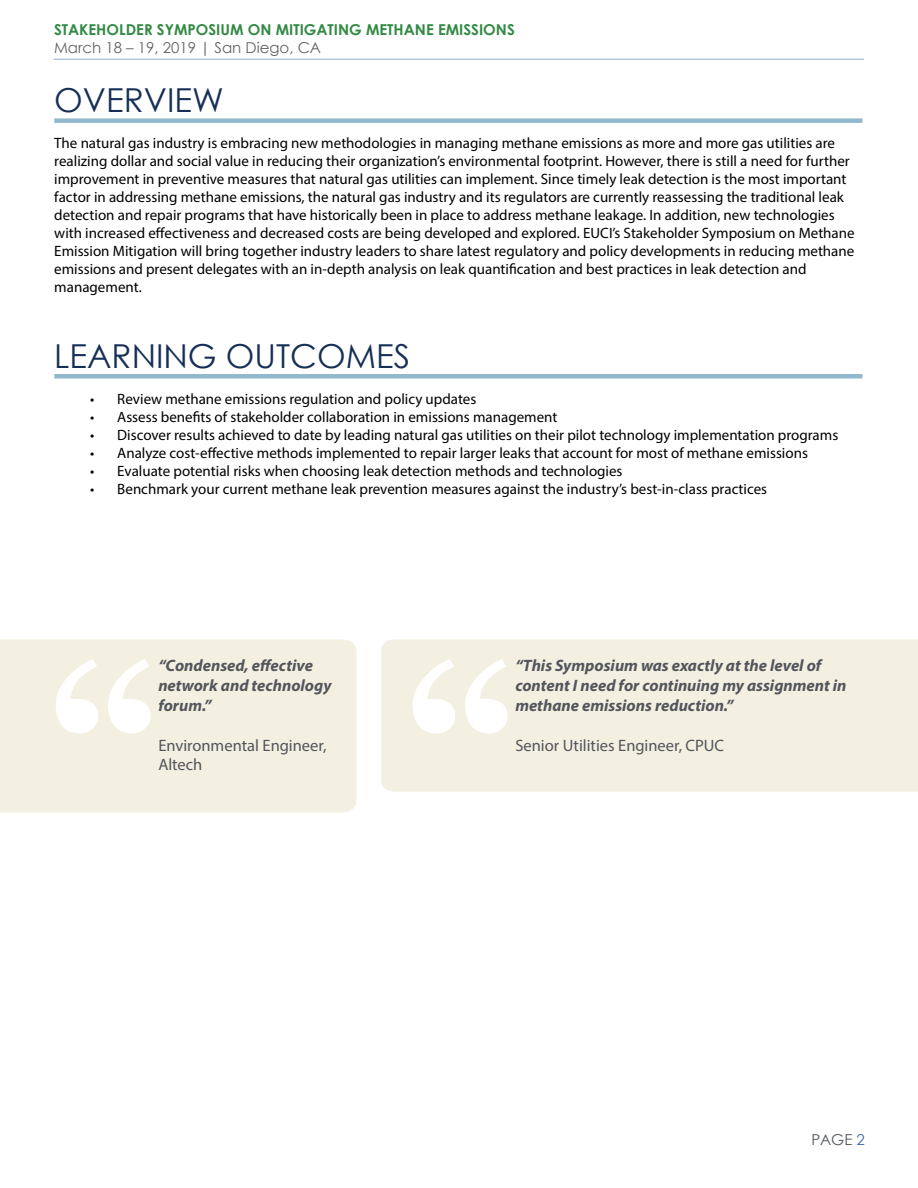
<style>
.page{position:relative;width:918px;height:1188px;background:#fff}
.page>*{position:absolute;margin:0;border:0;box-sizing:border-box;transform-origin:0 0}
.t1{font:33px "Century Gothic";color:#172f57}
.t2{font:italic 700 16.5px/19.8px "Myriad Pro";color:#52555b}
.t3{font:16.5px/19.8px "Myriad Pro";color:#52555b}
.t4{font:15px/18px "Myriad Pro";color:#000}
.t5{font:700 15px "Century Gothic";color:#338a44}
.t6{font:15px "Century Gothic";color:#636365}
.t7{font:15px "Century Gothic";color:#52555b}
.s1{color:#3d6ba7}
</style>
<div class="page">
<hr style="left:54px;top:59px;width:810px;height:1px;background:#3d6ba7">
<div style="left:54px;top:118px;width:808px;height:5px;background:#91b8cd"></div>
<div style="left:54px;top:374px;width:808px;height:5px;background:#91b8cd"></div>
<div style="left:381px;top:639px;width:537px;height:153px;background:#f3f0e1"></div>
<svg style="left:413px;top:659px;width:95px;height:74px"></svg>
<div style="left:0;top:639px;width:356px;height:174px;background:#f3f0e1"></div>
<svg style="left:56px;top:659px;width:95px;height:74px"></svg>
<p class="t5" style="left:54px;top:19px;width:462px">STAKEHOLDER SYMPOSIUM ON MITIGATING METHANE EMISSIONS</p>
<p class="t6" style="left:54px;top:37px;width:268px">March 18 – 19, 2019 | San Diego, CA</p>
<h1 class="t1" style="left:54px;top:77px;width:171px">OVERVIEW</h1>
<p class="t4" style="left:54px;top:134px;width:802px">The natural gas industry is embracing new methodologies in managing methane emissions as more and more gas utilities are realizing dollar and social value in reducing their organization’s environmental footprint. However, there is still a need for further improvement in preventive measures that natural gas utilities can implement. Since timely leak detection is the most important factor in addressing methane emissions, the natural gas industry and its regulators are currently reassessing the traditional leak detection and repair programs that have historically been in place to address methane leakage. In addition, new technologies with increased effectiveness and decreased costs are being developed and explored. EUCI’s Stakeholder Symposium on Methane Emission Mitigation will bring together industry leaders to share latest regulatory and policy developments in reducing methane emissions and present delegates with an in-depth analysis on leak quantification and best practices in leak detection and management.</p>
<h1 class="t1" style="left:54px;top:333px;width:357px">LEARNING OUTCOMES</h1>
<p class="t4" style="left:90px;top:390px;width:388px">• Review methane emissions regulation and policy updates</p>
<p class="t4" style="left:90px;top:408px;width:469px">• Assess benefits of stakeholder collaboration in emissions management</p>
<p class="t4" style="left:90px;top:426px;width:750px">• Discover results achieved to date by leading natural gas utilities on their pilot technology implementation programs</p>
<p class="t4" style="left:90px;top:444px;width:719px">• Analyze cost-effective methods implemented to repair larger leaks that account for most of methane emissions</p>
<p class="t4" style="left:90px;top:462px;width:534px">• Evaluate potential risks when choosing leak detection methods and technologies</p>
<p class="t4" style="left:90px;top:480px;width:678px">• Benchmark your current methane leak prevention measures against the industry’s best-in-class practices</p>
<p class="t2" style="left:158px;top:655px;width:175px">“Condensed, effective network and technology forum.”</p>
<p class="t3" style="left:158px;top:735px;width:170px">Environmental Engineer,<br>Altech</p>
<p class="t2" style="left:515px;top:655px;width:333px">“This Symposium was exactly at the level of content I need for continuing my assignment in methane emissions reduction.”</p>
<p class="t3" style="left:515px;top:735px;width:210px">Senior Utilities Engineer, CPUC</p>
<p class="t7" style="left:811px;top:1129px;width:55px">PAGE <span class="s1">2</span></p>
</div>
